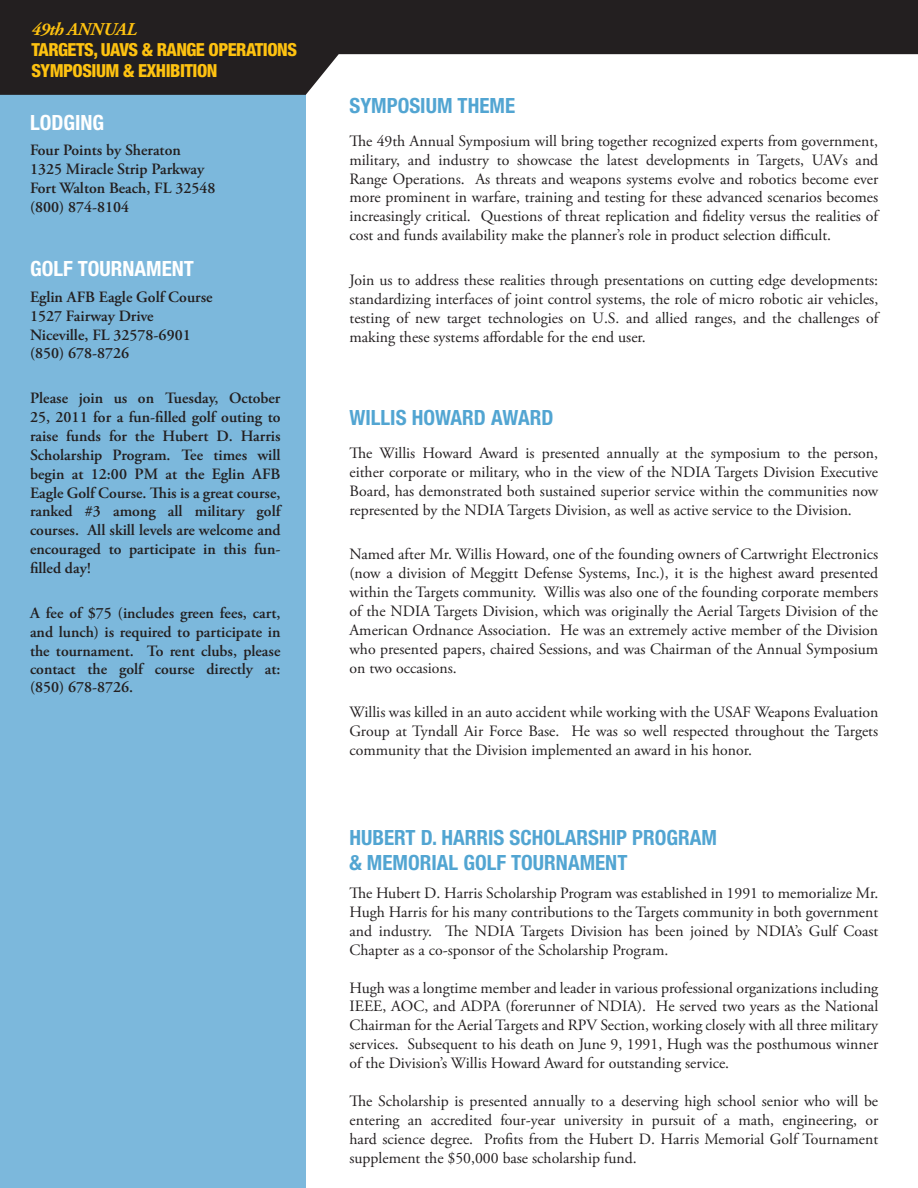
<style>
.page{position:relative;width:918px;height:1188px;background:#fff}
.page>*{position:absolute;margin:0;border:0;box-sizing:border-box;transform-origin:0 0}
.t1{font:700 condensed 21px "Helvetica Neue LT Std";color:#52a5d2}
.t2{font:700 condensed 21px "Helvetica Neue LT Std";color:#fff}
.t3{font:800 condensed 18px/21px "Helvetica Neue LT Std";letter-spacing:-.03em;color:#fec210}
.t4{font:italic 700 18px "Adobe Garamond Pro";letter-spacing:-.015em;color:#fec210}
.t5{font:15.75px/18.9px "Adobe Garamond Pro";color:#231f20;text-align:justify}
.t6{font:600 15.75px/18.9px "Adobe Garamond Pro";color:#231f20}
</style>
<div class="page">
<div style="left:0;top:93px;width:306px;height:1095px;background:#7cb8dc"></div>
<svg style="left:0;top:0;width:918px;height:95px;fill:#231f20"></svg>
<p class="t4" style="left:32px;top:19px;width:107px">49TH ANNUAL</p>
<p class="t3" style="left:31px;top:39px;width:215px">TARGETS, UAVS &amp; RANGE OPERATIONS<br>SYMPOSIUM &amp; EXHIBITION</p>
<h1 class="t2" style="left:30px;top:110px;width:45px">LODGING</h1>
<p class="t6" style="left:30px;top:141px;width:187px">Four Points by Sheraton<br>1325 Miracle Strip Parkway<br>Fort Walton Beach, FL 32548 (800) 874-8104</p>
<h1 class="t2" style="left:30px;top:256px;width:61px">GOL F TOURNAMENT</h1>
<p class="t6" style="left:30px;top:288px;width:184px">Eglin AFB Eagle Golf Course<br>1527 Fairway Drive<br>Niceville, FL 32578-6901 (850) 678-8726</p>
<p class="t6" style="left:30px;top:389px;width:252px;text-align:justify">Please join us on Tuesday, October 25, 2011 for a fun-filled golf outing to raise funds for the Hubert D. Harris Scholarship Program. Tee times will begin at 12:00 PM at the Eglin AFB Eagle Golf Course. This is a great course, ranked #3 among all military golf courses. All skill levels are welcome and encouraged to participate in this fun&shy;filled day!</p>
<p class="t6" style="left:30px;top:604px;width:252px;line-height:18.5px;text-align:justify">A fee of $75 (includes green fees, cart, and lunch) is required to participate in the tournament. To rent clubs, please contact the golf course directly at: (850) 678-8726.</p>
<h1 class="t1" style="left:350px;top:92px;width:13px">SYMPOSIUM</h1>
<h1 class="t1" style="left:458px;top:92px;width:35px">THEME</h1>
<p class="t5" style="left:350px;top:132px;width:530px">The 49th Annual Symposium will bring together recognized experts from government, military, and industry to showcase the latest developments in Targets, UAVs and Range Operations. As threats and weapons systems evolve and robotics become ever more prominent in warfare, training and testing for these advanced scenarios becomes increasingly critical. Questions of threat replication and fidelity versus the realities of cost and funds availability make the planner’s role in product selection difficult.</p>
<p class="t5" style="left:350px;top:271px;width:530px">Join us to address these realities through presentations on cutting edge developments: standardizing interfaces of joint control systems, the role of micro robotic air vehicles, testing of new target technologies on U.S. and allied ranges, and the challenges of making these systems affordable for the end user.</p>
<h1 class="t1" style="left:350px;top:405px;width:25px">WILLIS</h1>
<h1 class="t1" style="left:412px;top:405px;width:143px">HOWAR D AWAR D</h1>
<p class="t5" style="left:350px;top:444px;width:530px">The Willis Howard Award is presented annually at the symposium to the person, either corporate or military, who in the view of the NDIA Targets Division Executive Board, has demonstrated both sustained superior service within the communities now represented by the NDIA Targets Division, as well as active service to the Division.</p>
<p class="t5" style="left:350px;top:545px;width:530px">Named after Mr. Willis Howard, one of the founding owners of Cartwright Electronics (now a division of Meggitt Defense Systems, Inc.), it is the highest award presented within the Targets community. Willis was also one of the founding corporate members of the NDIA Targets Division, which was originally the Aerial Targets Division of the American Ordnance Association. He was an extremely active member of the Division who presented papers, chaired Sessions, and was Chairman of the Annual Symposium on two occasions.</p>
<p class="t5" style="left:350px;top:703px;width:530px">Willis was killed in an auto accident while working with the USAF Weapons Evaluation Group at Tyndall Air Force Base. He was so well respected throughout the Targets community that the Division implemented an award in his honor.</p>
<h1 class="t1" style="left:350px;top:825px;width:24px">HUBERT</h1>
<h1 class="t1" style="left:421px;top:825px;width:44px">D. HARRIS</h1>
<h1 class="t1" style="left:510px;top:825px;width:46px">SCHOLARS</h1>
<h1 class="t1" style="left:599px;top:825px;width:46px">HIP PROGRAM</h1>
<h1 class="t1" style="left:350px;top:850px;width:30px">&amp; MEMORIAL</h1>
<h1 class="t1" style="left:463px;top:850px;width:61px">GOL F TOURNAMENT</h1>
<p class="t5" style="left:350px;top:884px;width:530px">The Hubert D. Harris Scholarship Program was established in 1991 to memorialize Mr.<br>Hugh Harris for his many contributions to the Targets community in both government and industry. The NDIA Targets Division has been joined by NDIA’s Gulf Coast Chapter as a co-sponsor of the Scholarship Program.</p>
<p class="t5" style="left:350px;top:979px;width:530px">Hugh was a longtime member and leader in various professional organizations including IEEE, AOC, and ADPA (forerunner of NDIA). He served two years as the National Chairman for the Aerial Targets and RPV Section, working closely with all three military services. Subsequent to his death on June 9, 1991, Hugh was the posthumous winner of the Division’s Willis Howard Award for outstanding service.</p>
<p class="t5" style="left:350px;top:1092px;width:530px">The Scholarship is presented annually to a deserving high school senior who will be entering an accredited four-year university in pursuit of a math, engineering, or hard science degree. Profits from the Hubert D. Harris Memorial Golf Tournament supplement the $50,000 base scholarship fund.</p>
</div>
